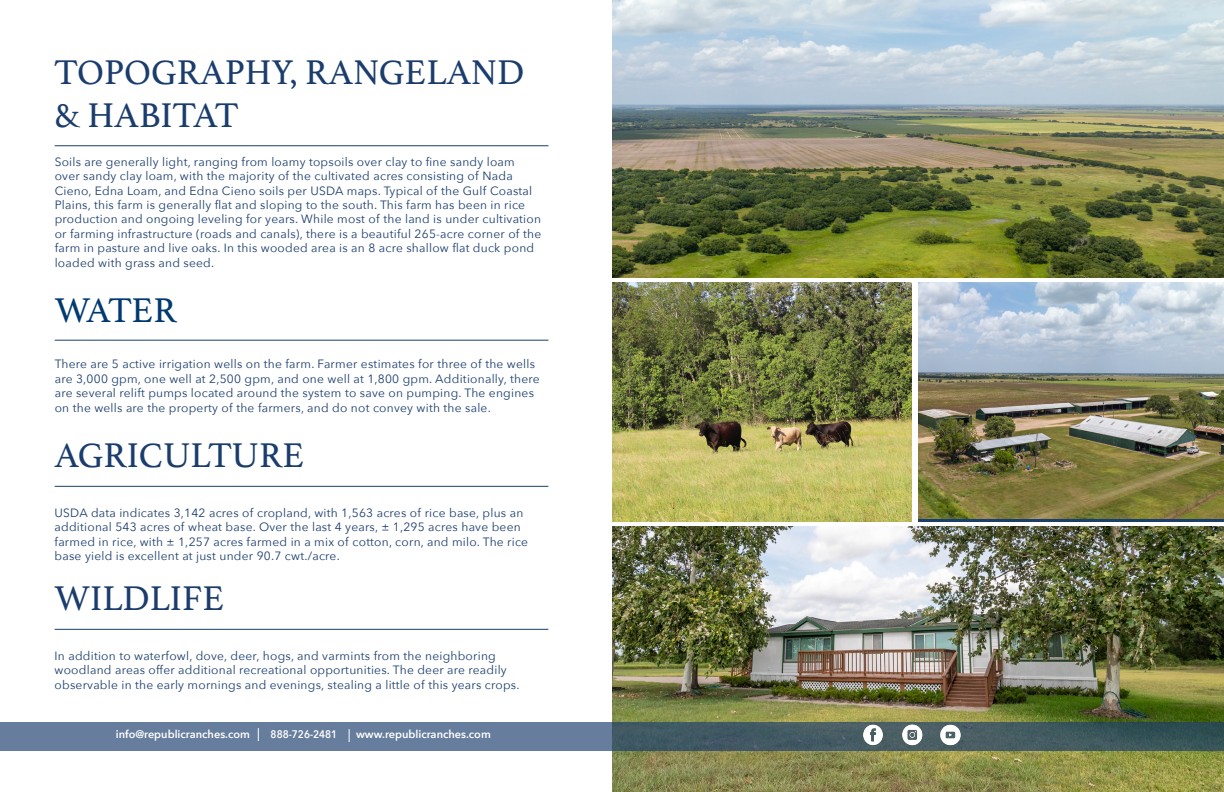
<style>
.page{position:relative;width:1224px;height:792px;background:#fff}
.page>*{position:absolute;margin:0;border:0;box-sizing:border-box;transform-origin:0 0}
.t1{font:36px/43.2px "Athelas";color:#1b3d6d}
.t2{font:36px "Athelas";letter-spacing:-.04em;color:#003a70}
.t3{font:12px/14.4px "Avenir Next";letter-spacing:.02em;color:#1b3d6d}
.t4{font:600 11px "Avenir Next";color:#fff}
.t5{font:600 11px "Avenir Next";color:#fff;scale:.9 1}
</style>
<div class="page">
<img style="left:613px;top:526px;width:611px;height:266px">
<img style="left:918px;top:282px;width:306px;height:237px">
<img style="left:612px;top:282px;width:300px;height:239px">
<svg style="left:0;top:722px;width:1224px;height:29px;background:#546b80"></svg>
<img style="left:856px;top:725px;width:33px;height:22px">
<img style="left:895px;top:724px;width:33px;height:23px">
<img style="left:937px;top:724px;width:29px;height:23px">
<svg style="left:258px;top:728px;width:1px;height:13px"></svg>
<svg style="left:349px;top:729px;width:1px;height:13px"></svg>
<hr style="left:55px;top:145px;width:493px;height:1px;background:#1a3e6d">
<hr style="left:55px;top:486px;width:493px;height:1px;background:#1a3e6d">
<hr style="left:55px;top:629px;width:493px;height:1px;background:#1a3e6d">
<img style="left:612px;top:0;width:612px;height:278px">
<hr style="left:55px;top:340px;width:493px;height:1px;background:#1a3e6d">
<h1 class="t1" style="left:55px;top:50px;width:471px">TOPOGRAPHY, RANGELAND &amp; HABITAT</h1>
<p class="t3" style="left:55px;top:154px;width:488px">Soils are generally light, ranging from loamy topsoils over clay to fine sandy loam over sandy clay loam, with the majority of the cultivated acres consisting of Nada Cieno, Edna Loam, and Edna Cieno soils per USDA maps. Typical of the Gulf Coastal Plains, this farm is generally flat and sloping to the south. This farm has been in rice production and ongoing leveling for years. While most of the land is under cultivation or farming infrastructure (roads and canals), there is a beautiful 265-acre corner of the farm in pasture and live oaks. In this wooded area is an 8 acre shallow flat duck pond loaded with grass and seed.</p>
<h1 class="t2" style="left:55px;top:281px;width:124px">WATER</h1>
<p class="t3" style="left:55px;top:357px;width:486px">There are 5 active irrigation wells on the farm. Farmer estimates for three of the wells are 3,000 gpm, one well at 2,500 gpm, and one well at 1,800 gpm. Additionally, there are several relift pumps located around the system to save on pumping. The engines on the wells are the property of the farmers, and do not convey with the sale.</p>
<h1 class="t1" style="left:55px;top:433px;width:251px">AGRICULTURE</h1>
<p class="t3" style="left:55px;top:505px;width:475px">USDA data indicates 3,142 acres of cropland, with 1,563 acres of rice base, plus an additional 543 acres of wheat base. Over the last 4 years, ± 1,295 acres have been farmed in rice, with ± 1,257 acres farmed in a mix of cotton, corn, and milo. The rice base yield is excellent at just under 90.7 cwt./acre.</p>
<h1 class="t1" style="left:55px;top:576px;width:171px">WILDLIFE</h1>
<p class="t3" style="left:55px;top:648px;width:466px">In addition to waterfowl, dove, deer, hogs, and varmints from the neighboring woodland areas offer additional recreational opportunities. The deer are readily observable in the early mornings and evenings, stealing a little of this years crops.</p>
<p class="t4" style="left:116px;top:725px;width:136px">info@republicranches.com</p>
<p class="t5" style="left:271px;top:725px;width:76px">888-726-2481</p>
<p class="t4" style="left:356px;top:725px;width:136px">www.republicranches.com</p>
</div>
